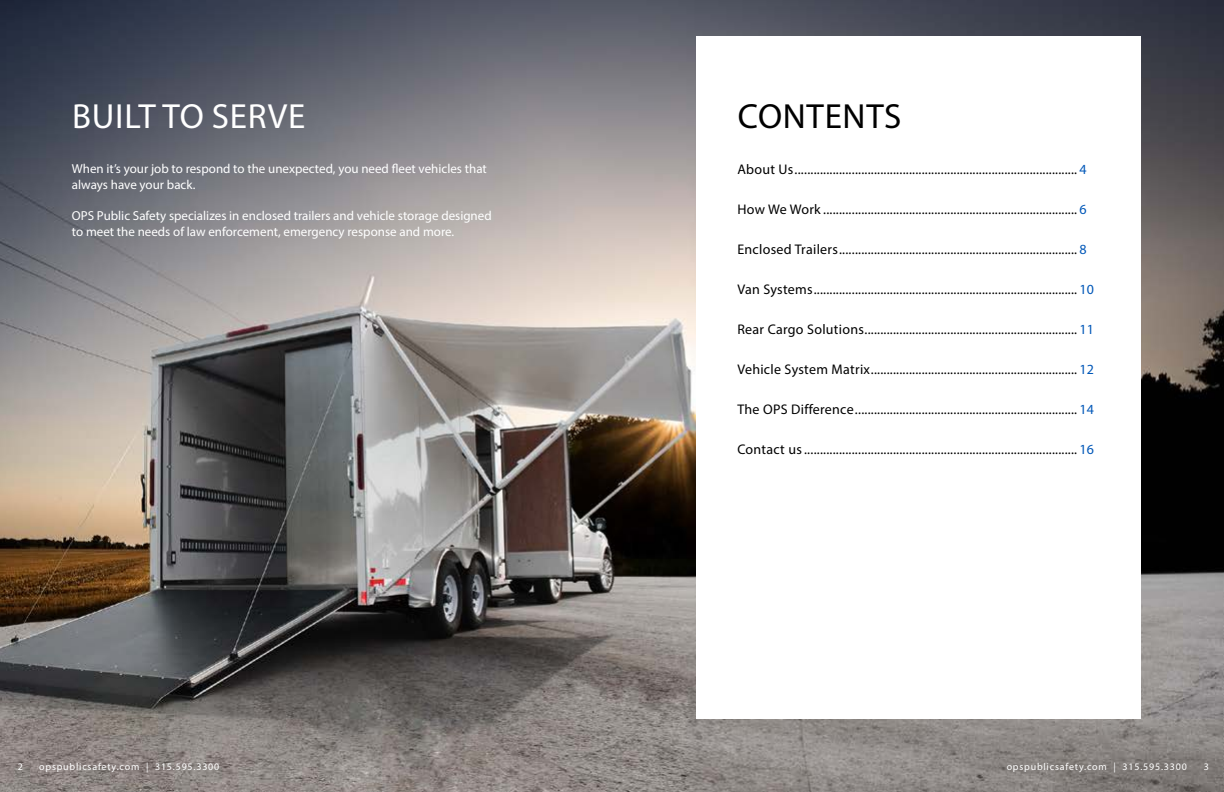
<style>
.page{position:relative;width:1224px;height:792px;background:#fff}
.page>*{position:absolute;margin:0;border:0;box-sizing:border-box;transform-origin:0 0}
.t1{font:35px "Myriad Pro";letter-spacing:.02em;color:#fff}
.t2{font:35px "Myriad Pro";letter-spacing:.02em;color:#000}
.t3{font:14px "Myriad Pro";letter-spacing:.02em;color:#000}
.t4{font:13px/15.6px "Myriad Pro";color:#fff}
.t5{font:10px "Myriad Pro";letter-spacing:.08em;color:#fff}
.s1{color:#0057b8}
</style>
<div class="page">
<img style="left:0;top:0;width:1224px;height:792px">
<div style="left:696px;top:36px;width:444px;height:682px;background:#fff"></div>
<h1 class="t1" style="left:72px;top:95px;width:235px">BUILT TO SERVE</h1>
<h1 class="t2" style="left:738px;top:95px;width:165px">CONTENTS</h1>
<p class="t4" style="left:72px;top:161px;width:416px">When it’s your job to respond to the unexpected, you need fleet vehicles that always have your back.</p>
<p class="t4" style="left:72px;top:208px;width:421px">OPS Public Safety specializes in enclosed trailers and vehicle storage designed to meet the needs of law enforcement, emergency response and more.</p>
<p class="t3" style="left:737px;top:161px;width:351px">About Us......................................................................................... <span class="s1">4</span></p>
<p class="t3" style="left:737px;top:201px;width:351px">How We Work ................................................................................ <span class="s1">6</span></p>
<p class="t3" style="left:737px;top:241px;width:351px">Enclosed Trailers........................................................................... <span class="s1">8</span></p>
<p class="t3" style="left:737px;top:281px;width:358px">Van Systems................................................................................... <span class="s1">10</span></p>
<p class="t3" style="left:737px;top:321px;width:358px">Rear Cargo Solutions................................................................... <span class="s1">11</span></p>
<p class="t3" style="left:737px;top:361px;width:358px">Vehicle System Matrix................................................................. <span class="s1">12</span></p>
<p class="t3" style="left:737px;top:401px;width:358px">The OPS Difference...................................................................... <span class="s1">14</span></p>
<p class="t3" style="left:737px;top:441px;width:358px">Contact us...................................................................................... <span class="s1">16</span></p>
<p class="t5" style="left:18px;top:761px;width:7px">2</p>
<p class="t5" style="left:39px;top:761px;width:182px">opspublicsafety.com | 315.595.3300</p>
<p class="t5" style="left:1007px;top:761px;width:182px">opspublicsafety.com | 315.595.3300</p>
<p class="t5" style="left:1204px;top:761px;width:7px">3</p>
</div>
